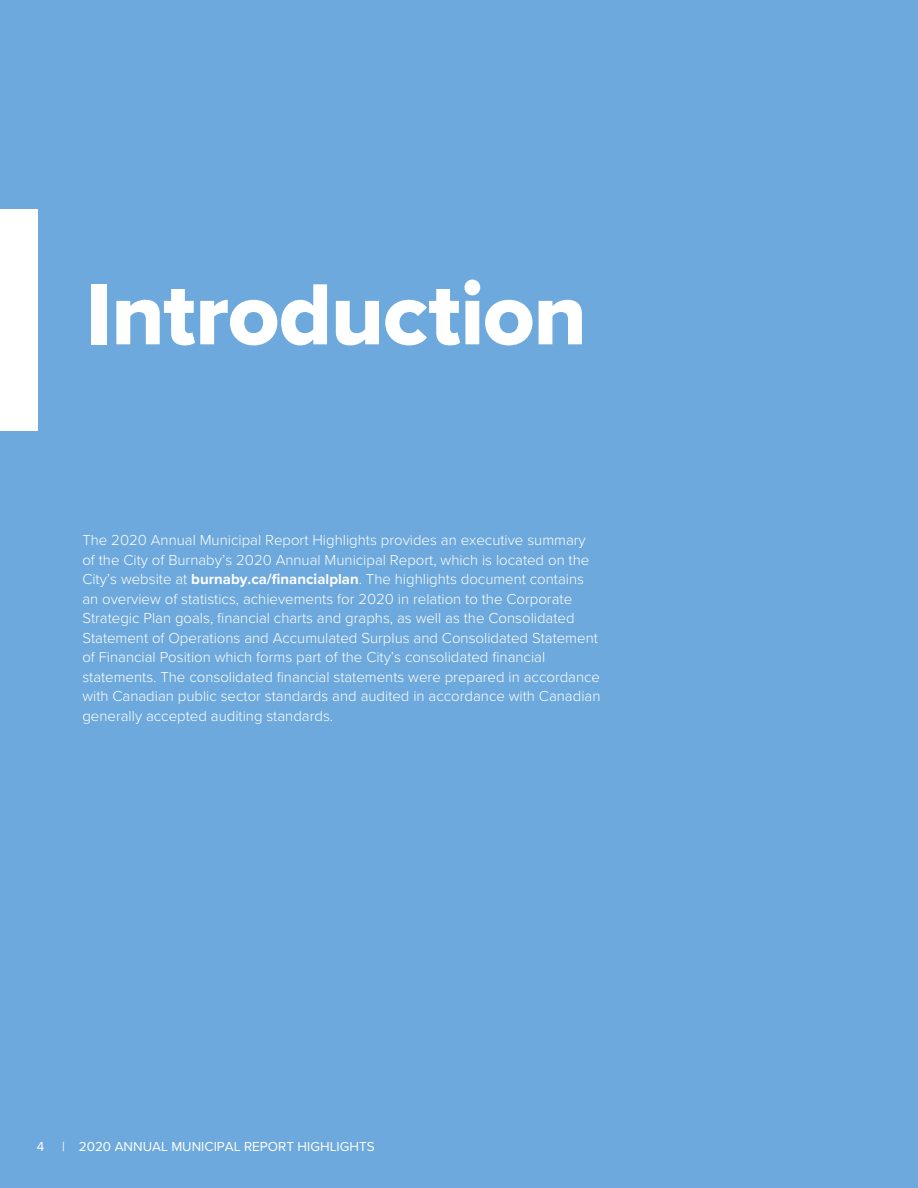
<style>
.page{position:relative;width:918px;height:1188px;background:#6da9dc}
.page>*{position:absolute;margin:0;border:0;box-sizing:border-box;transform-origin:0 0}
.t1{font:90px "Proxima Nova Extrabld";letter-spacing:-.01em;color:#fff}
.t2{font:300 15px/19.5px "Proxima Nova";color:#fff}
.t3{font:13.5px "Proxima Nova";color:#fff}
.s1{font-weight:700}
</style>
<div class="page">
<div style="left:0;top:210px;width:38px;height:221px;background:#fff"></div>
<h1 class="t1" style="left:86px;top:247px;width:502px">Introduction</h1>
<p class="t2" style="left:82px;top:530px;width:520px">The 2020 Annual Municipal Report Highlights provides an executive summary of the City of Burnaby’s 2020 Annual Municipal Report, which is located on the City’s website at <span class="s1">burnaby.ca/financialplan</span>. The highlights document contains an overview of statistics, achievements for 2020 in relation to the Corporate Strategic Plan goals, financial charts and graphs, as well as the Consolidated Statement of Operations and Accumulated Surplus and Consolidated Statement of Financial Position which forms part of the City’s consolidated financial statements. The consolidated financial statements were prepared in accordance with Canadian public sector standards and audited in accordance with Canadian generally accepted auditing standards.</p>
<p class="t3" style="left:37px;top:1137px;width:9px">4</p>
<p class="t3" style="left:62px;top:1137px;width:314px">| 2020 ANNUAL MUNICIPAL REPORT HIGHLIGHTS</p>
</div>
